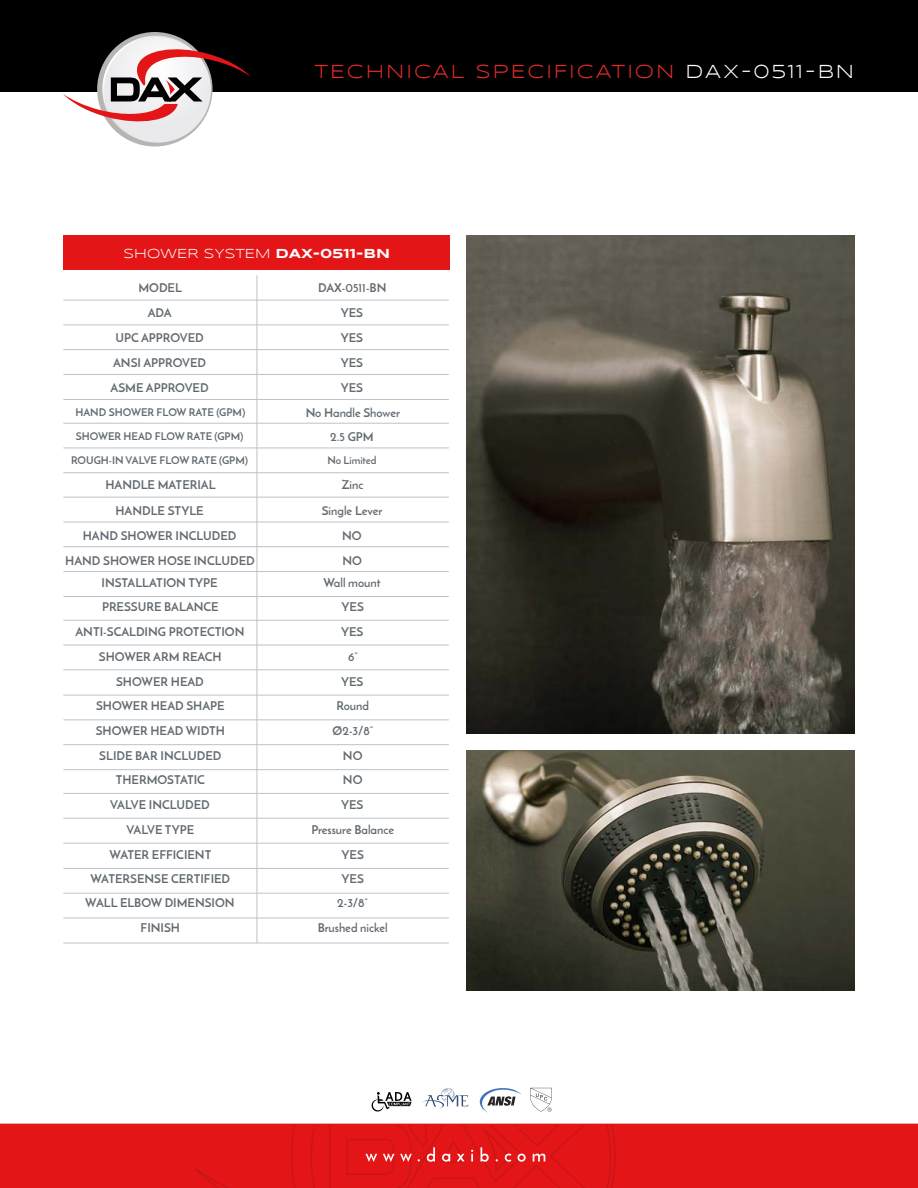
<style>
.page{position:relative;width:918px;height:1188px;background:#fff}
.page>*{position:absolute;margin:0;border:0;box-sizing:border-box;transform-origin:0 0}
.t1{font:19.5px "Syncopate";letter-spacing:.1em;color:#e62a2a}
.t2{font:13.5px "Syncopate";color:#fffcfd}
.t3{font:700 12px/25.7px "Josefin Sans";color:#636b71}
.t4{font:700 10.5px "Josefin Sans";color:#636b71}
.s1{color:#fff}
.s2{font-weight:700}
</style>
<div class="page">
<div style="left:0;top:1124px;width:918px;height:64px;background:#e41517"></div>
<svg style="left:195px;top:1125px;width:421px;height:63px"></svg>
<div style="left:0;top:0;width:918px;height:91px;background:#000"></div>
<svg style="left:63px;top:36px;width:188px;height:107px"></svg>
<div style="left:64px;top:235px;width:386px;height:35px;background:#e41517"></div>
<hr style="left:257px;top:275px;width:1px;height:668px;background:#bfc1c7">
<img style="left:466px;top:235px;width:388px;height:498px">
<img style="left:466px;top:751px;width:388px;height:240px">
<hr style="left:63px;top:300px;width:386px;height:1px;background:#bfc1c7">
<hr style="left:63px;top:497px;width:386px;height:1px;background:#bfc1c7">
<hr style="left:63px;top:399px;width:386px;height:1px;background:#bfc1c7">
<hr style="left:63px;top:596px;width:386px;height:1px;background:#bfc1c7">
<hr style="left:63px;top:769px;width:386px;height:1px;background:#bfc1c7">
<hr style="left:63px;top:349px;width:386px;height:1px;background:#bfc1c7">
<hr style="left:63px;top:546px;width:386px;height:1px;background:#bfc1c7">
<hr style="left:63px;top:719px;width:386px;height:1px;background:#bfc1c7">
<hr style="left:63px;top:448px;width:386px;height:1px;background:#bfc1c7">
<hr style="left:63px;top:645px;width:386px;height:1px;background:#bfc1c7">
<hr style="left:63px;top:818px;width:386px;height:1px;background:#bfc1c7">
<hr style="left:63px;top:325px;width:386px;height:1px;background:#bfc1c7">
<hr style="left:63px;top:522px;width:386px;height:1px;background:#bfc1c7">
<hr style="left:63px;top:695px;width:386px;height:1px;background:#bfc1c7">
<hr style="left:63px;top:423px;width:386px;height:1px;background:#bfc1c7">
<hr style="left:63px;top:620px;width:386px;height:1px;background:#bfc1c7">
<hr style="left:63px;top:793px;width:386px;height:1px;background:#bfc1c7">
<hr style="left:63px;top:374px;width:386px;height:1px;background:#bfc1c7">
<hr style="left:63px;top:571px;width:386px;height:1px;background:#bfc1c7">
<hr style="left:63px;top:744px;width:386px;height:1px;background:#bfc1c7">
<hr style="left:63px;top:472px;width:386px;height:1px;background:#bfc1c7">
<hr style="left:63px;top:669px;width:386px;height:1px;background:#bfc1c7">
<hr style="left:63px;top:943px;width:386px;height:1px;background:#bfc1c7">
<hr style="left:63px;top:918px;width:386px;height:1px;background:#bfc1c7">
<hr style="left:63px;top:893px;width:386px;height:1px;background:#bfc1c7">
<hr style="left:63px;top:868px;width:386px;height:1px;background:#bfc1c7">
<hr style="left:63px;top:843px;width:386px;height:1px;background:#bfc1c7">
<svg style="left:530px;top:1088px;width:22px;height:24px"></svg>
<svg style="left:479px;top:1088px;width:42px;height:25px"></svg>
<svg style="left:422px;top:1088px;width:46px;height:21px"></svg>
<svg style="left:372px;top:1092px;width:40px;height:20px"></svg>
<h1 class="t1" style="left:314px;top:61px;width:541px">TECHNICAL SPECIFICATION <span class="s1">DAX-0511-BN</span></h1>
<p class="t2" style="left:124px;top:245px;width:268px">SHOWER SYSTEM <span class="s2">DAX-0511-BN</span></p>
<p class="t3" style="left:138px;top:275px;width:45px">MODEL</p>
<p class="t3" style="left:318px;top:275px;width:70px">DAX-0511-BN</p>
<p class="t3" style="left:115px;top:325px;width:90px">UPC APPROVED</p>
<p class="t3" style="left:148px;top:300px;width:25px">ADA</p>
<p class="t3" style="left:341px;top:300px;width:24px">YES</p>
<p class="t3" style="left:341px;top:325px;width:24px">YES</p>
<p class="t3" style="left:113px;top:350px;width:94px">ANSI APPROVED</p>
<p class="t3" style="left:341px;top:350px;width:24px">YES</p>
<p class="t3" style="left:111px;top:375px;width:99px">ASME APPROVED</p>
<p class="t3" style="left:341px;top:375px;width:24px">YES</p>
<p class="t4" style="left:75px;top:405px;width:171px">HAND SHOWER FLOW RATE (GPM)</p>
<p class="t3" style="left:306px;top:400px;width:96px">No Handle Shower</p>
<p class="t4" style="left:76px;top:430px;width:169px">SHOWER HEAD FLOW RATE (GPM)</p>
<p class="t3" style="left:330px;top:424px;width:45px">2.5 GPM</p>
<p class="t4" style="left:71px;top:454px;width:179px">ROUGH-IN VALVE FLOW RATE (GPM)</p>
<p class="t4" style="left:327px;top:454px;width:51px">No Limited</p>
<p class="t3" style="left:105px;top:472px;width:112px">HANDLE MATERIAL</p>
<p class="t3" style="left:342px;top:472px;width:23px">Zinc</p>
<p class="t3" style="left:115px;top:498px;width:90px">HANDLE STYLE</p>
<p class="t3" style="left:322px;top:498px;width:62px">Single Lever</p>
<p class="t3" style="left:83px;top:523px;width:155px">HAND SHOWER INCLUDED</p>
<p class="t3" style="left:342px;top:523px;width:21px">NO</p>
<p class="t3" style="left:65px;top:548px;width:191px">HAND SHOWER HOSE INCLUDED</p>
<p class="t3" style="left:343px;top:548px;width:21px">NO</p>
<p class="t3" style="left:102px;top:570px;width:118px">INSTALLATION TYPE</p>
<p class="t3" style="left:324px;top:570px;width:59px">Wall mount</p>
<p class="t3" style="left:102px;top:594px;width:118px">PRESSURE BALANCE</p>
<p class="t3" style="left:342px;top:594px;width:24px">YES</p>
<p class="t3" style="left:75px;top:619px;width:171px">ANTI-SCALDING PROTECTION</p>
<p class="t3" style="left:341px;top:619px;width:24px">YES</p>
<p class="t3" style="left:99px;top:643px;width:124px">SHOWER ARM REACH</p>
<p class="t3" style="left:348px;top:643px;width:11px">6”</p>
<p class="t3" style="left:116px;top:668px;width:89px">SHOWER HEAD</p>
<p class="t3" style="left:341px;top:668px;width:24px">YES</p>
<p class="t3" style="left:96px;top:693px;width:131px">SHOWER HEAD SHAPE<br>SHOWER HEAD WIDTH</p>
<p class="t3" style="left:333px;top:693px;width:42px;text-align:center">Round<br>Ø2-3/8”</p>
<p class="t3" style="left:99px;top:743px;width:124px">SLIDE BAR INCLUDED</p>
<p class="t3" style="left:343px;top:743px;width:21px">NO</p>
<p class="t3" style="left:116px;top:767px;width:91px">THERMOSTATIC</p>
<p class="t3" style="left:343px;top:767px;width:21px">NO</p>
<p class="t3" style="left:110px;top:792px;width:101px">VALVE INCLUDED</p>
<p class="t3" style="left:341px;top:792px;width:24px">YES</p>
<p class="t3" style="left:127px;top:817px;width:69px">VALVE TYPE</p>
<p class="t3" style="left:311px;top:817px;width:84px">Pressure Balance</p>
<p class="t3" style="left:110px;top:841px;width:103px">WATER EFFICIENT</p>
<p class="t3" style="left:342px;top:841px;width:24px">YES</p>
<p class="t3" style="left:91px;top:866px;width:141px">WATERSENSE CERTIFIED</p>
<p class="t3" style="left:342px;top:866px;width:24px">YES</p>
<p class="t3" style="left:85px;top:890px;width:151px">WALL ELBOW DIMENSION</p>
<p class="t3" style="left:337px;top:890px;width:32px">2-3/8”</p>
<p class="t3" style="left:141px;top:915px;width:41px">FINISH</p>
<p class="t3" style="left:318px;top:915px;width:72px">Brushed nickel</p>
</div>
